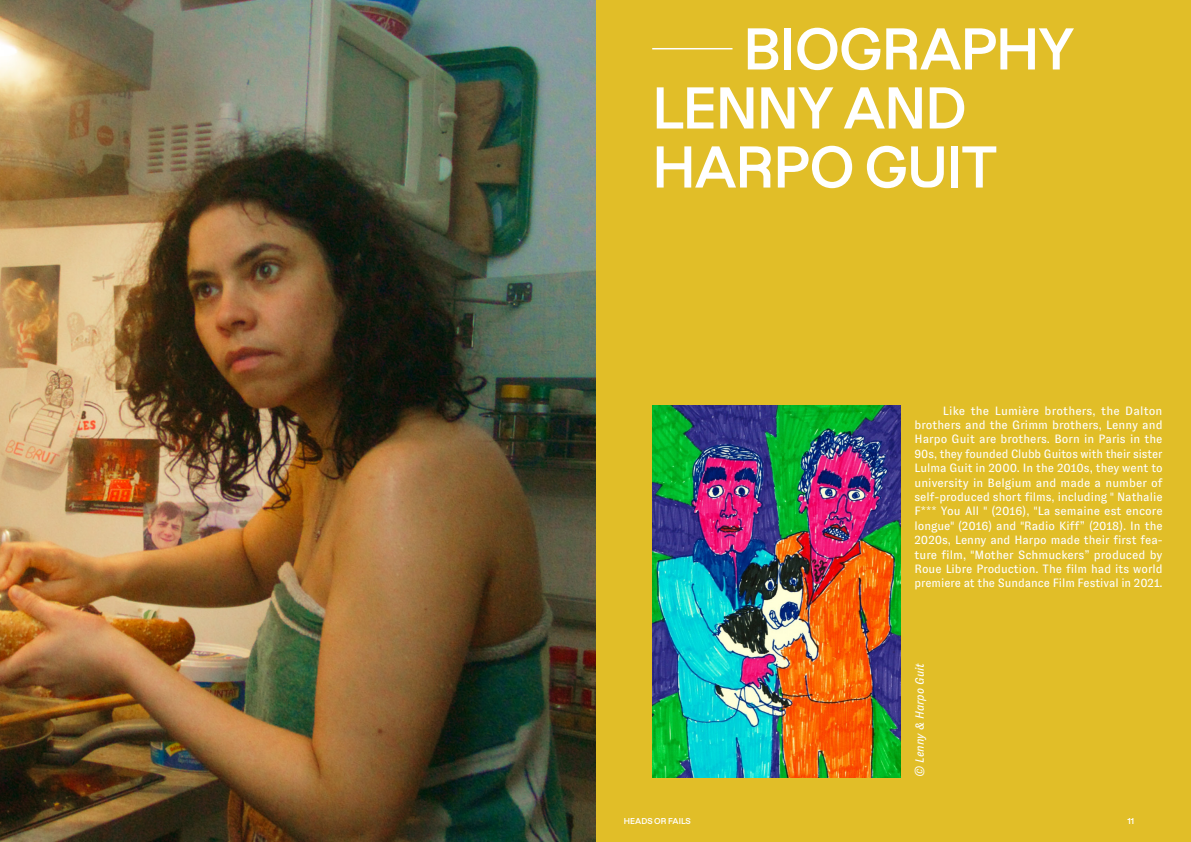
<style>
.page{position:relative;width:1191px;height:842px;background:#fff}
.page>*{position:absolute;margin:0;border:0;box-sizing:border-box;transform-origin:0 0}
.t1{font:600 55px/59px "Dazzed";letter-spacing:-.025em;color:#fff}
.t2{font:12px/14.4px "GT Zirkon";color:#fff;text-align:justify}
.t3{font:italic 12px "GT Zirkon";color:#fff}
.t4{font:600 8px "Dazzed";color:#fff}
</style>
<div class="page">
<div style="left:595px;top:0;width:596px;height:842px;background:#e1be28"></div>
<img style="left:0;top:0;width:595px;height:842px">
<hr style="left:652px;top:48px;width:80px;height:1px;background:#fff">
<img style="left:652px;top:405px;width:248px;height:372px">
<h1 class="t1" style="left:652px;top:13px;width:424px;text-indent:91px">BIOGRAPHY<br>LENNY AND<br>HARPO GUIT</h1>
<p class="t2" style="left:914px;top:403px;width:250px;text-indent:28px">Like the Lumière brothers, the Dalton brothers and the Grimm brothers, Lenny and Harpo Guit are brothers. Born in Paris in the 90s, they founded Clubb Guitos with their sister Lulma Guit in 2000. In the 2010s, they went to university in Belgium and made a number of self-produced short films, including " Nathalie F*** You All " (2016), "La semaine est encore longue" (2016) and "Radio Kiff” (2018). In the 2020s, Lenny and Harpo made their first fea&shy;ture film, "Mother Schmuckers” produced by Roue Libre Production. The film had its world premiere at the Sundance Film Festival in 2021.</p>
<p class="t3" style="left:913px;top:777px;width:116px;rotate:-90deg">© Lenny &amp; Harpo Guit</p>
<p class="t4" style="left:624px;top:814px;width:69px">HEADS OR FAILS</p>
<p class="t4" style="left:1127px;top:814px;width:8px">11</p>
</div>
